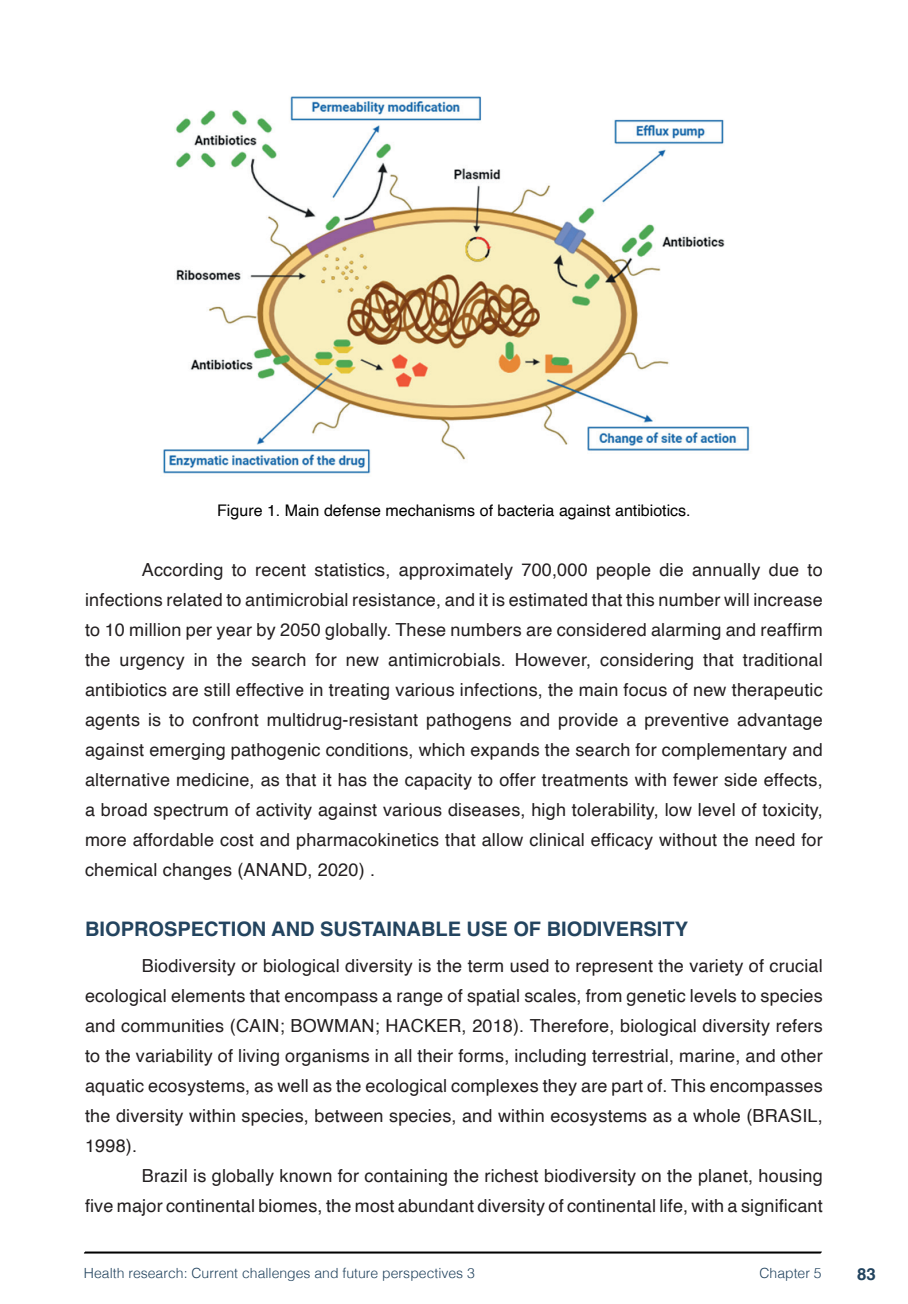
<style>
.page{position:relative;width:908px;height:1304px;background:#fff}
.page>*{position:absolute;margin:0;border:0;box-sizing:border-box;transform-origin:0 0}
.TITULOS{font:700 20px "Helvetica";color:#23445f}
.txt{font:18px/30px "Helvetica";letter-spacing:.01em;color:#231f20;text-align:justify}
.t1{font:700 16.8px "Helvetica";color:#23445f}
.imagens_graf_tab{font:16px "Helvetica";color:#000}
.t2{font:300 14px "Helvetica";color:#23445f}
</style>
<div class="page">
<svg style="left:84px;top:1251px;width:737px;height:3px"></svg>
<img style="left:163px;top:96px;width:587px;height:378px">
<p class="imagens_graf_tab" style="left:217px;top:498px;width:475px">Figure 1. Main defense mechanisms of bacteria against antibiotics.</p>
<p class="txt" style="left:85px;top:555px;width:738px;text-indent:57px">According to recent statistics, approximately 700,000 people die annually due to infections related to antimicrobial resistance, and it is estimated that this number will increase to 10 million per year by 2050 globally. These numbers are considered alarming and reaffirm the urgency in the search for new antimicrobials. However, considering that traditional antibiotics are still effective in treating various infections, the main focus of new therapeutic agents is to confront multidrug-resistant pathogens and provide a preventive advantage against emerging pathogenic conditions, which expands the search for complementary and alternative medicine, as that it has the capacity to offer treatments with fewer side effects, a broad spectrum of activity against various diseases, high tolerability, low level of toxicity, more affordable cost and pharmacokinetics that allow clinical efficacy without the need for chemical changes (ANAND, 2020) .</p>
<p class="TITULOS" style="left:85px;top:917px;width:604px">BIOPROSPECTION AND SUSTAINABLE USE OF BIODIVERSITY</p>
<p class="txt" style="left:85px;top:951px;width:738px;text-indent:57px">Biodiversity or biological diversity is the term used to represent the variety of crucial ecological elements that encompass a range of spatial scales, from genetic levels to species and communities (CAIN; BOWMAN; HACKER, 2018). Therefore, biological diversity refers to the variability of living organisms in all their forms, including terrestrial, marine, and other aquatic ecosystems, as well as the ecological complexes they are part of. This encompasses the diversity within species, between species, and within ecosystems as a whole (BRASIL, 1998).</p>
<p class="txt" style="left:85px;top:1161px;width:738px;text-align:right">Brazil is globally known for containing the richest biodiversity on the planet, housing<br>five major continental biomes, the most abundant diversity of continental life, with a significant</p>
<p class="t2" style="left:84px;top:1261px;width:392px">Health research: Current challenges and future perspectives 3</p>
<p class="t2" style="left:759px;top:1261px;width:64px">Chapter 5</p>
<p class="t1" style="left:856px;top:1264px;width:20px">83</p>
</div>
